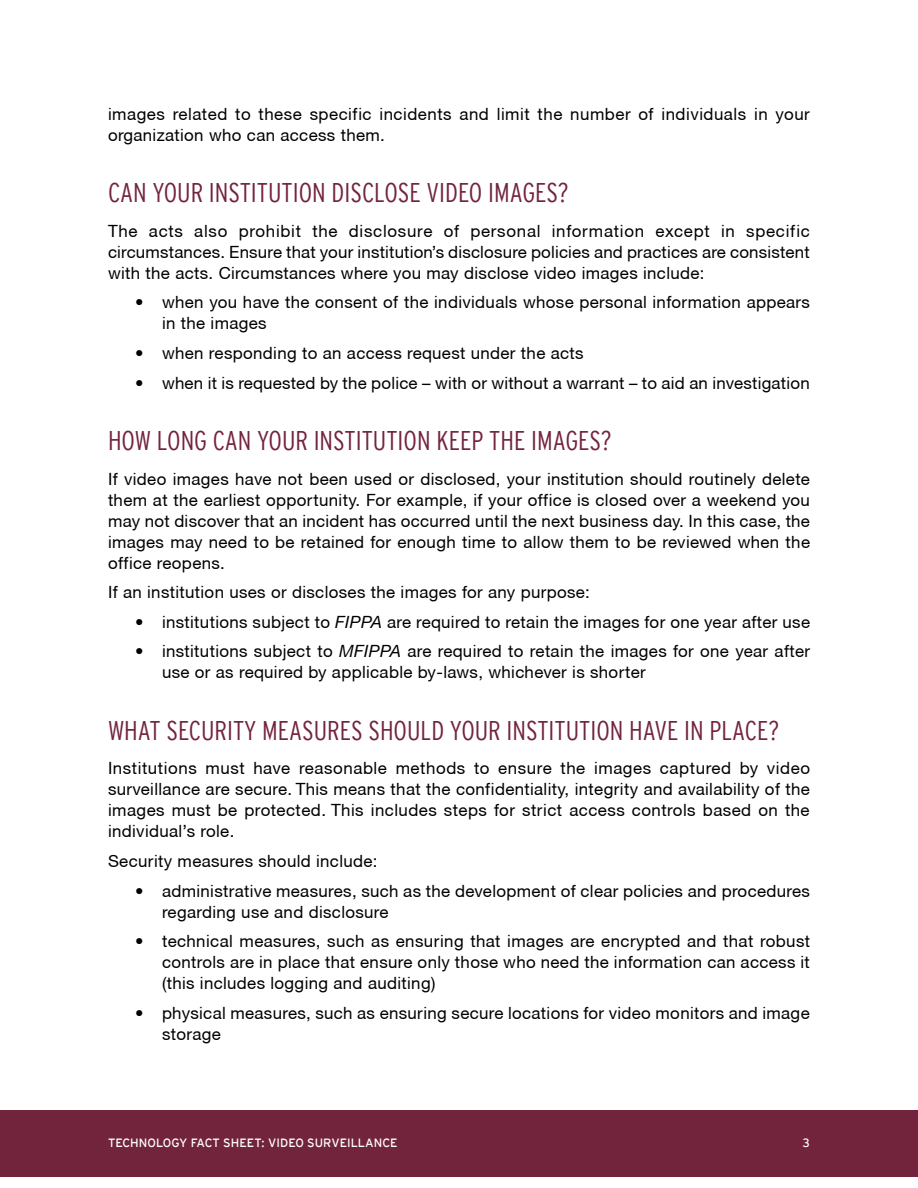
<style>
.page{position:relative;width:918px;height:1188px;background:#fff}
.page>*{position:absolute;margin:0;border:0;box-sizing:border-box;transform-origin:0 0}
.Subhead_1{font:27px "Interstate Cond Mono Lgt";color:#73243d}
._0_body_text{font:16.8px/21px "Helvetica Neue CE";letter-spacing:.02em;color:#000}
.t1{font:12px "Interstate Mono";letter-spacing:.005em;color:#fff}
.s1{font-style:italic}
</style>
<div class="page">
<div style="left:0;top:1110px;width:918px;height:67px;background:#73243d"></div>
<p class="_0_body_text" style="left:108px;top:104px;width:703px">images related to these specific incidents and limit the number of individuals in your organization who can access them.</p>
<p class="Subhead_1" style="left:108px;top:178px;width:462px">CAN YOUR INSTITUTION DISCLOSE VIDEO IMAGES?</p>
<p class="_0_body_text" style="left:108px;top:221px;width:703px;text-align:justify">The acts also prohibit the disclosure of personal information except in specific circumstances. Ensure that your institution’s disclosure policies and practices are consistent with the acts. Circumstances where you may disclose video images include:</p>
<p class="_0_body_text" style="left:162px;top:292px;width:649px;text-indent:-27px">• when you have the consent of the individuals whose personal information appears in the images</p>
<p class="_0_body_text" style="left:135px;top:343px;width:450px">• when responding to an access request under the acts</p>
<p class="_0_body_text" style="left:135px;top:372px;width:676px">• when it is requested by the police – with or without a warrant – to aid an investigation</p>
<p class="Subhead_1" style="left:108px;top:425px;width:505px">HOW LONG CAN YOUR INSTITUTION KEEP THE IMAGES?</p>
<p class="_0_body_text" style="left:108px;top:468px;width:704px;text-align:justify">If video images have not been used or disclosed, your institution should routinely delete them at the earliest opportunity. For example, if your office is closed over a weekend you may not discover that an incident has occurred until the next business day. In this case, the images may need to be retained for enough time to allow them to be reviewed when the office reopens.</p>
<p class="_0_body_text" style="left:108px;top:582px;width:483px">If an institution uses or discloses the images for any purpose:</p>
<p class="_0_body_text" style="left:135px;top:612px;width:677px">• institutions subject to <span class="s1">FIPPA</span> are required to retain the images for one year after use</p>
<p class="_0_body_text" style="left:162px;top:641px;width:650px;text-indent:-27px">• institutions subject to <span class="s1">MFIPPA</span> are required to retain the images for one year after use or as required by applicable by-laws, whichever is shorter</p>
<p class="Subhead_1" style="left:108px;top:715px;width:673px">WHAT SECURITY MEASURES SHOULD YOUR INSTITUTION HAVE IN PLACE?</p>
<p class="_0_body_text" style="left:108px;top:758px;width:704px;text-align:justify">Institutions must have reasonable methods to ensure the images captured by video surveillance are secure. This means that the confidentiality, integrity and availability of the images must be protected. This includes steps for strict access controls based on the individual’s role.</p>
<p class="_0_body_text" style="left:108px;top:851px;width:271px">Security measures should include:</p>
<p class="_0_body_text" style="left:162px;top:880px;width:650px;text-indent:-27px">• administrative measures, such as the development of clear policies and procedures regarding use and disclosure</p>
<p class="_0_body_text" style="left:162px;top:931px;width:650px;text-align:justify;text-indent:-27px">• technical measures, such as ensuring that images are encrypted and that robust controls are in place that ensure only those who need the information can access it (this includes logging and auditing)</p>
<p class="_0_body_text" style="left:162px;top:1002px;width:649px;text-indent:-27px">• physical measures, such as ensuring secure locations for video monitors and image storage</p>
<p class="t1" style="left:108px;top:1136px;width:291px">TECHNOLOGY FACT SHEET: VIDEO SURVEILLANCE</p>
<p class="t1" style="left:803px;top:1136px;width:9px">3</p>
</div>
